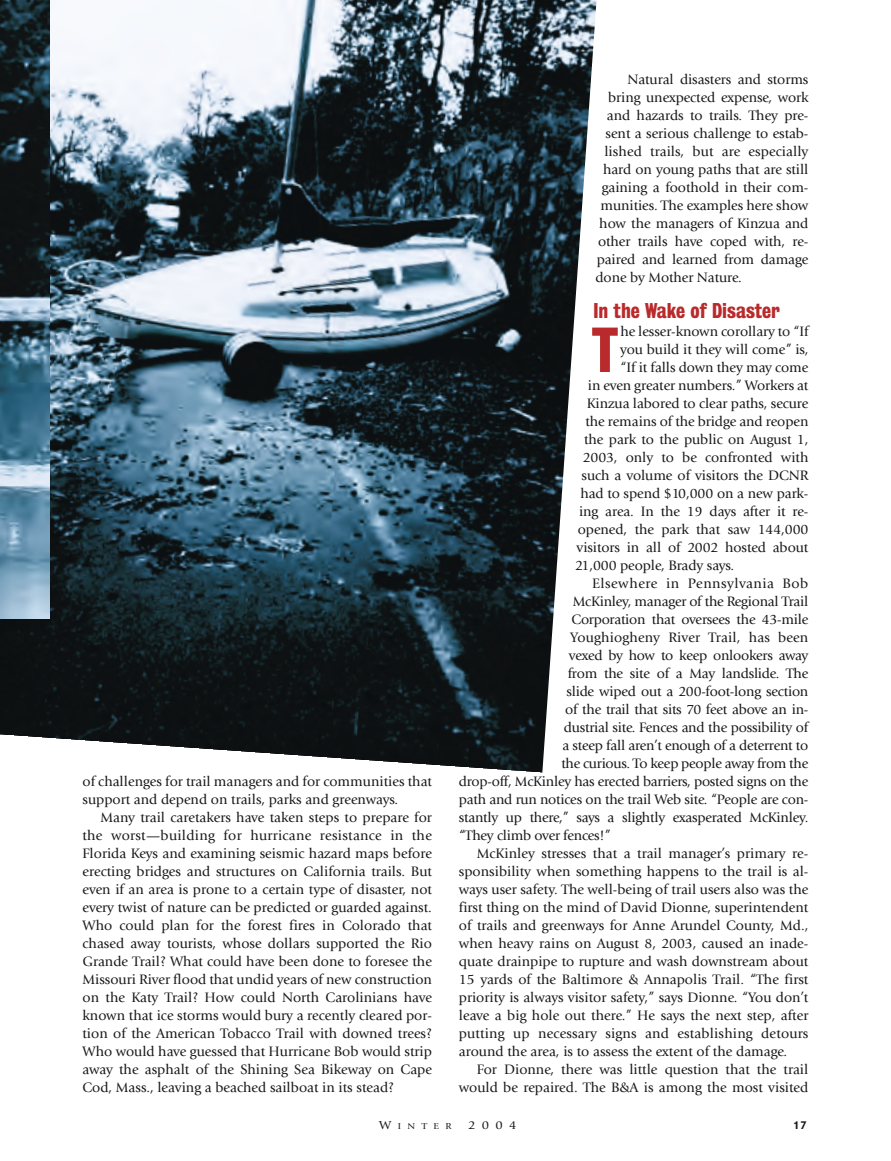
<style>
.page{position:relative;width:891px;height:1161px;background:#fff}
.page>*{position:absolute;margin:0;border:0;box-sizing:border-box;transform-origin:0 0}
.t1{font:57.9px "Bureau Grot Three Seven";color:#b92a2c}
.t2{font:19.5px "Bureau Grot Three Seven";color:#b92a2c}
.t3{font:14.25px/18px "Giovanni";letter-spacing:-.005em;color:#171819}
.t4{font:14.25px "Giovanni";letter-spacing:.035em;color:#171819}
.t5{font:12px "Giovanni";color:#171819;scale:1.1 1}
.t6{font:700 10.5px "Nobel";color:#171819}
.t7{font:9px "Giovanni";letter-spacing:.65em;color:#171819;scale:1.1 1}
.s1{font-size:12px}
</style>
<div class="page">
<img style="left:0;top:0;width:597px;height:773px">
<img style="left:0;top:0;width:49px;height:619px">
<p class="t3" style="left:82px;top:774px;width:351px">of challenges for trail managers and for communities that support and depend on trails, parks and greenways.</p>
<p class="t3" style="left:83px;top:810px;width:351px;text-align:justify;text-indent:18px">Many trail caretakers have taken steps to prepare for the worst—building for hurricane resistance in the Florida Keys and examining seismic hazard maps before erecting bridges and structures on California trails. But even if an area is prone to a certain type of disaster, not every twist of nature can be predicted or guarded against.<br>Who could plan for the forest fires in Colorado that chased away tourists, whose dollars supported the Rio Grande Trail? What could have been done to foresee the Missouri River flood that undid years of new construction on the Katy Trail? How could North Carolinians have known that ice storms would bury a recently cleared por&shy;tion of the American Tobacco Trail with downed trees?<br>Who would have guessed that Hurricane Bob would strip away the asphalt of the Shining Sea Bikeway on Cape Cod, Mass., leaving a beached sailboat in its stead?</p>
<p class="t3" style="left:627px;top:72px;width:183px">Natural disasters and storms</p>
<p class="t3" style="left:608px;top:90px;width:202px">bring unexpected expense, work</p>
<p class="t3" style="left:607px;top:107px;width:203px">and hazards to trails. They pre-</p>
<p class="t3" style="left:606px;top:125px;width:204px">sent a serious challenge to estab-</p>
<p class="t3" style="left:604px;top:143px;width:206px">lished trails, but are especially</p>
<p class="t3" style="left:603px;top:161px;width:207px">hard on young paths that are still</p>
<p class="t3" style="left:602px;top:179px;width:208px">gaining a foothold in their com-</p>
<p class="t3" style="left:601px;top:197px;width:209px">munities. The examples here show</p>
<p class="t3" style="left:599px;top:215px;width:211px">how the managers of Kinzua and</p>
<p class="t3" style="left:598px;top:233px;width:212px">other trails have coped with, re-</p>
<p class="t3" style="left:597px;top:251px;width:213px">paired and learned from damage</p>
<p class="t3" style="left:596px;top:269px;width:148px">done by Mother Nature.</p>
<h2 class="t2" style="left:593px;top:304px;width:188px">In the Wake of Disaster</h2>
<h1 class="t1" style="left:592px;top:331px;width:28px">T</h1>
<p class="t3" style="left:620px;top:324px;width:190px">he lesser-known corollary to “If</p>
<p class="t3" style="left:620px;top:342px;width:190px">you build it they will come” is,</p>
<p class="t3" style="left:620px;top:360px;width:190px">“If it falls down they may come</p>
<p class="t3" style="left:588px;top:378px;width:222px">in even greater numbers.” Workers at</p>
<p class="t3" style="left:587px;top:396px;width:223px">Kinzua labored to clear paths, secure</p>
<p class="t3" style="left:585px;top:414px;width:225px">the remains of the bridge and reopen</p>
<p class="t3" style="left:584px;top:432px;width:226px">the park to the public on August 1,</p>
<p class="t3" style="left:583px;top:450px;width:227px">2003, only to be confronted with</p>
<p class="t3" style="left:582px;top:468px;width:228px">such a volume of visitors the DCNR</p>
<p class="t3" style="left:580px;top:486px;width:230px">had to spend $10,000 on a new park-</p>
<p class="t3" style="left:579px;top:504px;width:231px">ing area. In the 19 days after it re-</p>
<p class="t3" style="left:578px;top:522px;width:232px">opened, the park that saw 144,000</p>
<p class="t3" style="left:577px;top:540px;width:233px">visitors in all of 2002 hosted about</p>
<p class="t3" style="left:575px;top:558px;width:160px">21,000 people, Brady says.</p>
<p class="t4" style="left:592px;top:578px;width:218px">Elsewhere in Pennsylvania Bob</p>
<p class="t3" style="left:573px;top:594px;width:237px">McKinley, manager of the Regional Trail</p>
<p class="t3" style="left:572px;top:612px;width:238px">Corporation that oversees the 43-mile</p>
<p class="t3" style="left:570px;top:630px;width:240px">Youghiogheny River Trail, has been</p>
<p class="t3" style="left:569px;top:648px;width:241px">vexed by how to keep onlookers away</p>
<p class="t3" style="left:568px;top:666px;width:242px">from the site of a May landslide. The</p>
<p class="t3" style="left:566px;top:683px;width:243px">slide wiped out a 200-foot-long section</p>
<p class="t3" style="left:565px;top:701px;width:245px">of the trail that sits 70 feet above an in-</p>
<p class="t3" style="left:564px;top:719px;width:246px">dustrial site. Fences and the possibility of</p>
<p class="t3" style="left:563px;top:737px;width:247px">a steep fall aren’t enough of a deterrent to</p>
<p class="t3" style="left:561px;top:755px;width:249px">the curious. To keep people away from the</p>
<p class="t3" style="left:459px;top:773px;width:351px">drop-off, McKinley has erected barriers, posted signs on the</p>
<p class="t3" style="left:459px;top:791px;width:351px">path and run notices on the trail Web site. “People are con-</p>
<p class="t3" style="left:459px;top:809px;width:351px">stantly up there,” says a slightly exasperated McKinley.</p>
<p class="t3" style="left:459px;top:827px;width:154px">“They climb over fences!”</p>
<p class="t3" style="left:477px;top:845px;width:333px">McKinley stresses that a trail manager’s primary re-</p>
<p class="t3" style="left:459px;top:863px;width:351px">sponsibility when something happens to the trail is al-</p>
<p class="t3" style="left:459px;top:881px;width:351px">ways user safety. The well-being of trail users also was the</p>
<p class="t3" style="left:459px;top:899px;width:351px">first thing on the mind of David Dionne, superintendent</p>
<p class="t3" style="left:459px;top:917px;width:351px">of trails and greenways for Anne Arundel County, Md.,</p>
<p class="t3" style="left:459px;top:935px;width:351px">when heavy rains on August 8, 2003, caused an inade-</p>
<p class="t3" style="left:459px;top:953px;width:351px">quate drainpipe to rupture and wash downstream about</p>
<p class="t3" style="left:459px;top:971px;width:351px">15 yards of the Baltimore &amp; Annapolis Trail. “The first</p>
<p class="t3" style="left:459px;top:989px;width:351px">priority is always visitor safety,” says Dionne. “You don’t</p>
<p class="t3" style="left:459px;top:1007px;width:351px">leave a big hole out there.” He says the next step, after</p>
<p class="t3" style="left:459px;top:1025px;width:351px">putting up necessary signs and establishing detours</p>
<p class="t3" style="left:459px;top:1043px;width:330px">around the area, is to assess the extent of the damage.</p>
<p class="t3" style="left:477px;top:1061px;width:333px">For Dionne, there was little question that the trail</p>
<p class="t3" style="left:459px;top:1079px;width:351px">would be repaired. The B&amp;A is among the most visited</p>
<p class="t7" style="left:379px;top:1123px;width:67px"><span class="s1">W</span>INTER</p>
<p class="t5" style="left:468px;top:1120px;width:46px">2004</p>
<p class="t6" style="left:794px;top:1122px;width:14px">17</p>
</div>
